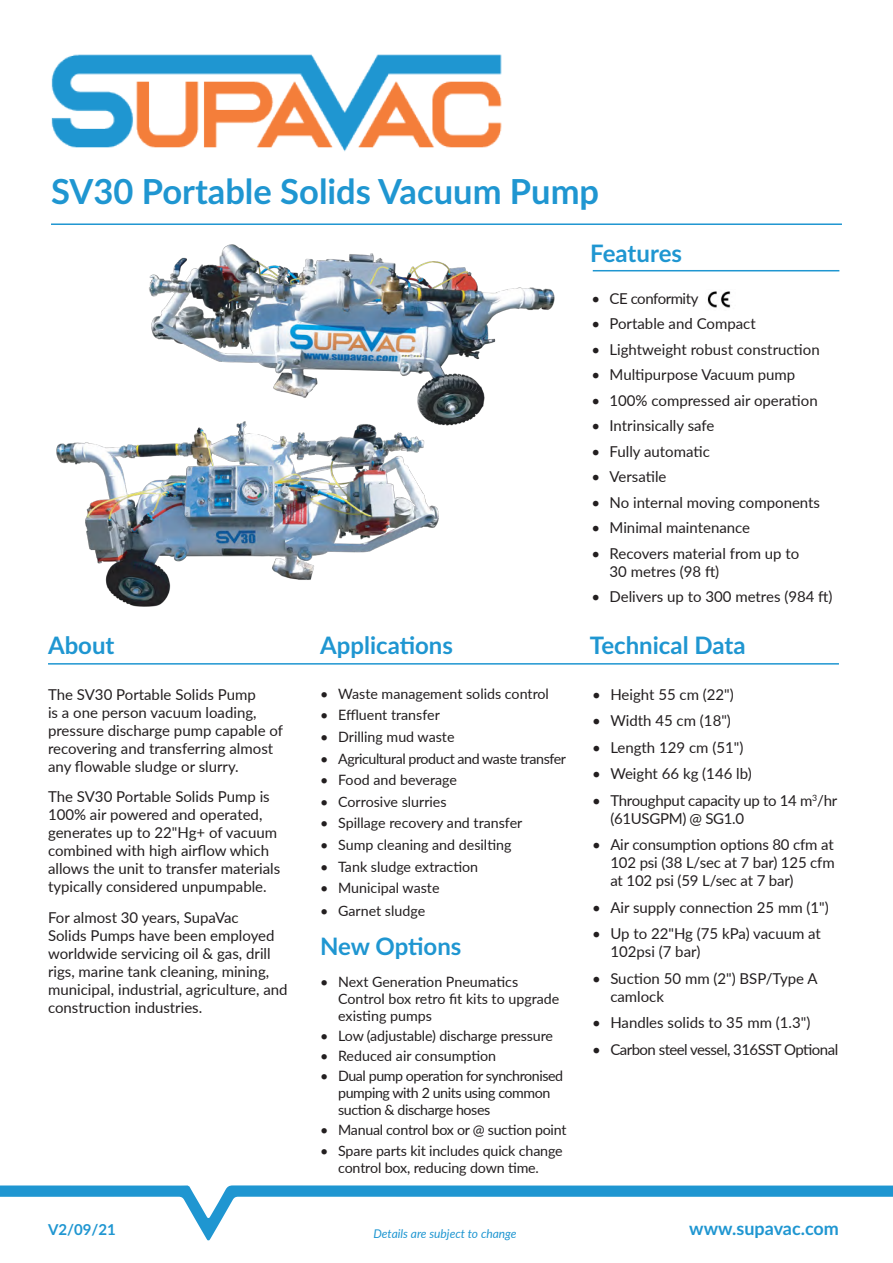
<style>
.page{position:relative;width:893px;height:1263px;background:#fff}
.page>*{position:absolute;margin:0;border:0;box-sizing:border-box;transform-origin:0 0}
.t1{font:700 34.5px "Lato";color:#1f96d1}
.t2{font:700 24px "Lato";color:#1f96d1}
.t3{font:700 18px "Lato";color:#1f96d1}
.t4{font:15px/18px "Lato";color:#231f20}
.t5{font:15px/18px "Lato";letter-spacing:-.02em;color:#231f20}
.t6{font:15px "Lato";letter-spacing:-.035em;color:#231f20}
.t7{font:15px "Lato";letter-spacing:-.03em;color:#231f20}
.t8{font:700 15px "Lato";color:#1f96d1}
.t9{font:14.25px/17.1px "Lato";letter-spacing:-.01em;color:#231f20}
.t10{font:14.25px/17.1px "Lato";letter-spacing:-.03em;color:#231f20}
.t11{font:italic 12px "Lato";color:#1f96d1}
</style>
<div class="page">
<svg style="left:0;top:1185px;width:893px;height:56px"></svg>
<img style="left:51px;top:54px;width:451px;height:98px">
<hr style="left:51px;top:223px;width:791px;height:2px;background:#1f96d1">
<hr style="left:593px;top:270px;width:246px;height:1px;background:#1f96d1">
<img style="left:707px;top:291px;width:24px;height:17px">
<hr style="left:48px;top:663px;width:791px;height:2px;background:#1f96d1">
<img style="left:149px;top:244px;width:406px;height:180px">
<img style="left:56px;top:414px;width:402px;height:193px">
<h1 class="t1" style="left:51px;top:166px;width:550px">SV30 Portable Solids Vacuum Pump</h1>
<h2 class="t2" style="left:590px;top:235px;width:93px">Features</h2>
<p class="t7" style="left:591px;top:288px;width:108px">• CE conformity</p>
<p class="t4" style="left:591px;top:314px;width:166px">• Portable and Compact</p>
<p class="t4" style="left:591px;top:340px;width:230px">• Lightweight robust construction</p>
<p class="t4" style="left:591px;top:365px;width:205px">• Multipurpose Vacuum pump</p>
<p class="t4" style="left:591px;top:391px;width:228px">• 100% compressed air operation</p>
<p class="t4" style="left:591px;top:416px;width:124px">• Intrinsically safe</p>
<p class="t4" style="left:591px;top:442px;width:120px">• Fully automatic</p>
<p class="t4" style="left:591px;top:467px;width:76px">• Versatile</p>
<p class="t4" style="left:591px;top:493px;width:230px">• No internal moving components</p>
<p class="t4" style="left:591px;top:518px;width:160px">• Minimal maintenance</p>
<p class="t4" style="left:609px;top:544px;width:191px;text-indent:-18px">• Recovers material from up to<br>30 metres (98 ft)</p>
<p class="t4" style="left:591px;top:587px;width:242px">• Delivers up to 300 metres (984 ft)</p>
<h2 class="t2" style="left:48px;top:628px;width:68px">About</h2>
<h2 class="t2" style="left:320px;top:628px;width:134px">Applications</h2>
<h2 class="t2" style="left:590px;top:628px;width:157px">Technical Data</h2>
<p class="t4" style="left:48px;top:684px;width:237px">The SV30 Portable Solids Pump<br>is a one person vacuum loading, pressure discharge pump capable of recovering and transferring almost any flowable sludge or slurry.</p>
<p class="t4" style="left:48px;top:787px;width:234px">The SV30 Portable Solids Pump is 100% air powered and operated, generates up to 22"Hg+ of vacuum combined with high airflow which allows the unit to transfer materials typically considered unpumpable.</p>
<p class="t4" style="left:48px;top:908px;width:241px">For almost 30 years, SupaVac<br>Solids Pumps have been employed worldwide servicing oil &amp; gas, drill rigs, marine tank cleaning, mining, municipal, industrial, agriculture, and construction industries.</p>
<p class="t9" style="left:320px;top:684px;width:230px">• Waste management solids control</p>
<p class="t9" style="left:320px;top:706px;width:121px">• Effluent transfer</p>
<p class="t9" style="left:320px;top:728px;width:136px">• Drilling mud waste</p>
<p class="t10" style="left:320px;top:749px;width:247px">• Agricultural product and waste transfer</p>
<p class="t9" style="left:320px;top:771px;width:138px">• Food and beverage</p>
<p class="t9" style="left:320px;top:792px;width:128px">• Corrosive slurries</p>
<p class="t9" style="left:320px;top:814px;width:204px">• Spillage recovery and transfer</p>
<p class="t9" style="left:320px;top:836px;width:193px">• Sump cleaning and desilting</p>
<p class="t9" style="left:320px;top:857px;width:160px">• Tank sludge extraction</p>
<p class="t9" style="left:320px;top:879px;width:121px">• Municipal waste</p>
<p class="t9" style="left:320px;top:901px;width:107px">• Garnet sludge</p>
<h2 class="t2" style="left:320px;top:929px;width:143px">New Options</h2>
<p class="t9" style="left:338px;top:972px;width:223px;text-indent:-18px">• Next Generation Pneumatics<br>Control box retro fit kits to upgrade existing pumps</p>
<p class="t9" style="left:320px;top:1026px;width:234px">• Low (adjustable) discharge pressure</p>
<p class="t9" style="left:320px;top:1047px;width:178px">• Reduced air consumption</p>
<p class="t10" style="left:338px;top:1067px;width:227px;text-indent:-18px">• Dual pump operation for synchronised pumping with 2 units using common suction &amp; discharge hoses</p>
<p class="t9" style="left:320px;top:1121px;width:248px">• Manual control box or @ suction point</p>
<p class="t9" style="left:320px;top:1141px;width:244px;text-align:center">• Spare parts kit includes quick change control box, reducing down time.</p>
<p class="t4" style="left:592px;top:684px;width:143px">• Height 55 cm (22")</p>
<p class="t4" style="left:592px;top:711px;width:140px">• Width 45 cm (18")</p>
<p class="t4" style="left:592px;top:737px;width:153px">• Length 129 cm (51")</p>
<p class="t4" style="left:592px;top:764px;width:161px">• Weight 66 kg (146 lb)</p>
<p class="t5" style="left:610px;top:790px;width:228px;text-indent:-18px">• Throughput capacity up to 14 m<sup>3</sup>/hr (61USGPM) @ SG1.0</p>
<p class="t4" style="left:610px;top:835px;width:226px;text-align:justify;text-indent:-18px">• Air consumption options 80 cfm at 102 psi (38 L/sec at 7 bar) 125 cfm at 102 psi (59 L/sec at 7 bar)</p>
<p class="t4" style="left:592px;top:897px;width:238px">• Air supply connection 25 mm (1")</p>
<p class="t4" style="left:610px;top:924px;width:212px;text-indent:-18px">• Up to 22"Hg (75 kPa) vacuum at<br>102psi (7 bar)</p>
<p class="t4" style="left:610px;top:968px;width:209px;text-indent:-18px">• Suction 50 mm (2") BSP/Type A camlock</p>
<p class="t4" style="left:592px;top:1013px;width:220px">• Handles solids to 35 mm (1.3")</p>
<p class="t6" style="left:592px;top:1038px;width:247px">• Carbon steel vessel, 316SST Optional</p>
<p class="t8" style="left:48px;top:1219px;width:69px">V2/09/21</p>
<p class="t11" style="left:373px;top:1225px;width:145px">Details are subject to change</p>
<p class="t3" style="left:689px;top:1215px;width:151px">www.supavac.com</p>
</div>
